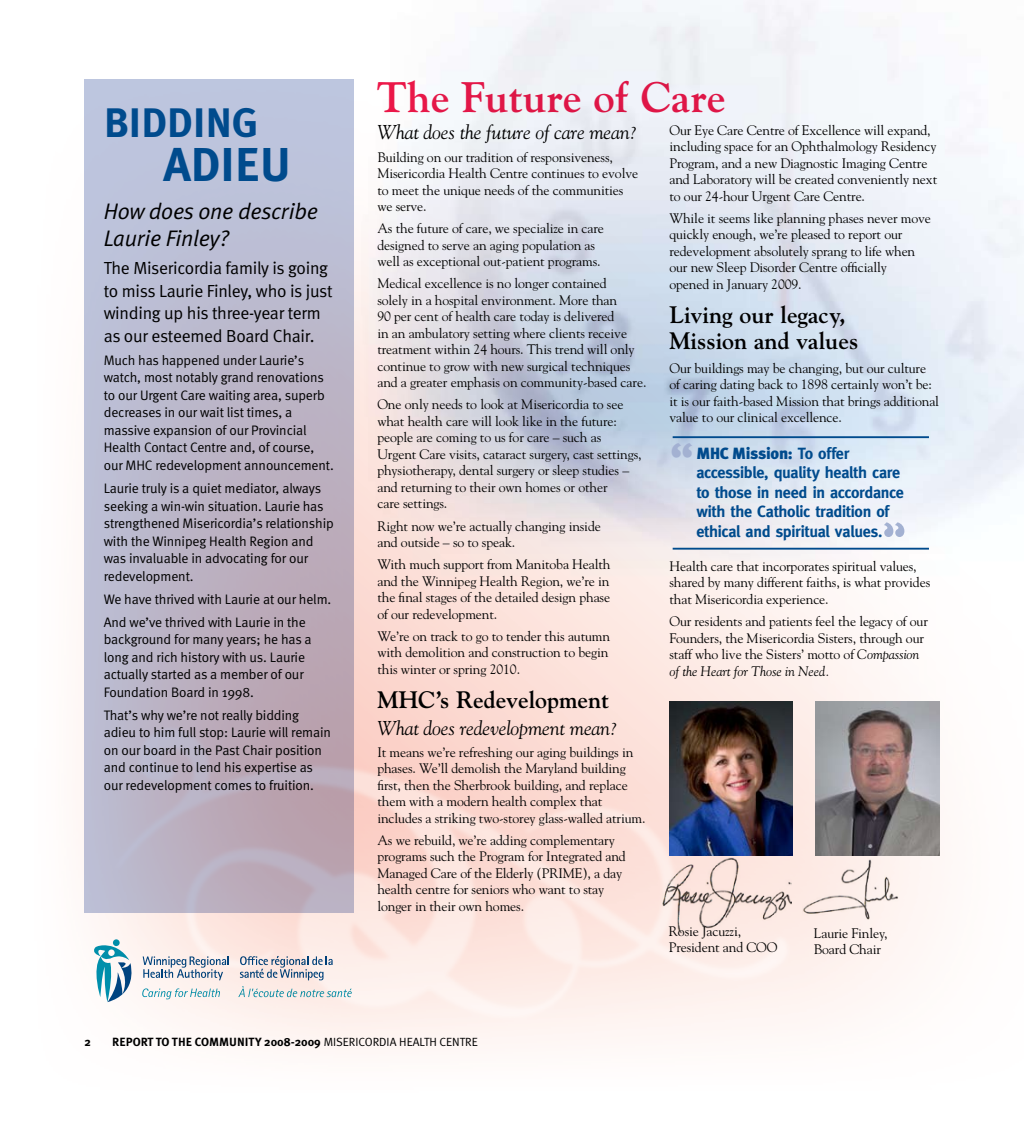
<style>
.page{position:relative;width:1024px;height:1125px;background:#fff}
.page>*{position:absolute;margin:0;border:0;box-sizing:border-box;transform-origin:0 0}
.t1{font:700 48.75px "Meta";color:#a3b1d2}
.t2{font:700 47.5px "Meta Plus";letter-spacing:-.01em;color:#004b8d}
.t3{font:700 42.5px "Goudy";color:#ed1849}
.t4{font:700 41.25px "Meta Plus";letter-spacing:-.01em;color:#004b8d}
.t5{font:700 23.75px/26.2px "Goudy";color:#000}
.t6{font:italic 22.5px/27px "Meta Normal";letter-spacing:-.01em;color:#000}
.t7{font:italic 20px "Goudy";letter-spacing:-.01em;color:#000}
.t8{font:17.5px/22.5px "Meta Normal";letter-spacing:-.015em;color:#000}
.t9{font:700 16.25px/19.5px "Meta";letter-spacing:-.02em;color:#004b8d}
.t10{font:13.75px/16.5px "Goudy";letter-spacing:-.01em;color:#000}
.t11{font:13.75px/17.5px "Meta Normal";letter-spacing:-.01em;color:#000}
.t12{font:700 11.88px "Meta Plus";color:#000}
.t13{font:11.88px "Meta Normal";color:#000}
.s1{font-weight:900}
.s2{font-style:italic}
.s3{font-family:"Meta Normal";font-weight:400}
</style>
<div class="page">
<img style="left:80px;top:79px;width:860px;height:972px">
<div style="left:85px;top:923px;width:273px;height:94px;background:linear-gradient(to right,#fef7f5,#fde7e0)"></div>
<svg style="left:143px;top:956px;width:86px;height:24px;background:#bec4cf"></svg>
<svg style="left:240px;top:956px;width:93px;height:24px;background:#c1c1ca"></svg>
<svg style="left:113px;top:939px;width:7px;height:7px"></svg>
<svg style="left:90px;top:945px;width:46px;height:58px"></svg>
<svg style="left:142px;top:988px;width:78px;height:11px"></svg>
<svg style="left:238px;top:986px;width:114px;height:13px"></svg>
<img style="left:803px;top:850px;width:121px;height:69px">
<img style="left:658px;top:858px;width:134px;height:86px">
<img style="left:354px;top:0;width:670px;height:594px">
<img style="left:815px;top:702px;width:124px;height:153px">
<img style="left:669px;top:701px;width:123px;height:154px">
<hr style="left:672px;top:436px;width:257px;height:2px;background:#004b8d">
<hr style="left:672px;top:548px;width:257px;height:2px;background:#004b8d">
<svg style="left:884px;top:522px;width:20px;height:15px"></svg>
<h3 class="t4" style="left:104px;top:99px;width:156px">BIDDING</h3>
<h2 class="t2" style="left:163px;top:137px;width:129px">ADIEU</h2>
<h3 class="t6" style="left:104px;top:198px;width:216px">How does one describe<br>Laurie Finley?</h3>
<p class="t8" style="left:104px;top:257px;width:230px">The Misericordia family is going to miss Laurie Finley, who is just winding up his three-year term as our esteemed Board Chair.</p>
<p class="t11" style="left:104px;top:351px;width:232px">Much has happened under Laurie’s watch, most notably grand renovations to our Urgent Care waiting area, superb decreases in our wait list times, a massive expansion of our Provincial Health Contact Centre and, of course, our MHC redevelopment announcement.</p>
<p class="t11" style="left:104px;top:479px;width:232px">Laurie truly is a quiet mediator, always seeking a win-win situation. Laurie has strengthened Misericordia’s relationship with the Winnipeg Health Region and was invaluable in advocating for our redevelopment.</p>
<p class="t11" style="left:104px;top:587px;width:229px;line-height:23.1px">We have thrived with Laurie at our helm.<br>And we’ve thrived with Laurie in the</p>
<p class="t11" style="left:104px;top:631px;width:209px">background for many years; he has a long and rich history with us. Laurie actually started as a member of our<br>Foundation Board in 1998.</p>
<p class="t11" style="left:104px;top:706px;width:229px">That’s why we’re not really bidding adieu to him full stop: Laurie will remain on our board in the Past Chair position and continue to lend his expertise as our redevelopment comes to fruition.</p>
<h3 class="t3" style="left:376px;top:71px;width:351px">The Future of Care</h3>
<h3 class="t7" style="left:377px;top:120px;width:261px">What does the future of care mean?</h3>
<p class="t10" style="left:377px;top:148px;width:262px">Building on our tradition of responsiveness, Misericordia Health Centre continues to evolve to meet the unique needs of the communities we serve.</p>
<p class="t10" style="left:377px;top:220px;width:228px">As the future of care, we specialize in care designed to serve an aging population as well as exceptional out-patient programs.</p>
<p class="t10" style="left:377px;top:275px;width:270px">Medical excellence is no longer contained<br>solely in a hospital environment. More than<br>90 per cent of health care today is delivered<br>in an ambulatory setting where clients receive treatment within 24 hours. This trend will only continue to grow with new surgical techniques and a greater emphasis on community-based care.</p>
<p class="t10" style="left:377px;top:396px;width:266px">One only needs to look at Misericordia to see what health care will look like in the future: people are coming to us for care – such as Urgent Care visits, cataract surgery, cast settings, physiotherapy, dental surgery or sleep studies – and returning to their own homes or other<br>care settings.</p>
<p class="t10" style="left:377px;top:517px;width:225px">Right now we’re actually changing inside and outside – so to speak.</p>
<p class="t10" style="left:377px;top:556px;width:235px;text-align:justify">With much support from Manitoba Health and the Winnipeg Health Region, we’re in the final stages of the detailed design phase of our redevelopment.</p>
<p class="t10" style="left:377px;top:627px;width:234px">We’re on track to go to tender this autumn with demolition and construction to begin this winter or spring 2010.</p>
<h3 class="t5" style="left:377px;top:686px;width:233px">MHC’s Redevelopment</h3>
<h3 class="t7" style="left:377px;top:716px;width:242px">What does redevelopment mean?</h3>
<p class="t10" style="left:377px;top:743px;width:270px">It means we’re refreshing our aging buildings in phases. We’ll demolish the Maryland building first, then the Sherbrook building, and replace them with a modern health complex that includes a striking two-storey glass-walled atrium.</p>
<p class="t10" style="left:377px;top:831px;width:250px">As we rebuild, we’re adding complementary programs such the Program for Integrated and Managed Care of the Elderly (PRIME), a day health centre for seniors who want to stay longer in their own homes.</p>
<p class="t10" style="left:669px;top:121px;width:269px">Our Eye Care Centre of Excellence will expand, including space for an Ophthalmology Residency Program, and a new Diagnostic Imaging Centre and Laboratory will be created conveniently next to our 24-hour Urgent Care Centre.</p>
<p class="t10" style="left:669px;top:209px;width:263px">While it seems like planning phases never move quickly enough, we’re pleased to report our redevelopment absolutely sprang to life when our new Sleep Disorder Centre officially<br>opened in January 2009.</p>
<h3 class="t5" style="left:669px;top:301px;width:190px">Living our legacy,<br>Mission and values</h3>
<p class="t10" style="left:669px;top:360px;width:271px">Our buildings may be changing, but our culture of caring dating back to 1898 certainly won’t be: it is our faith-based Mission that brings additional value to our clinical excellence.</p>
<h1 class="t1" style="left:670px;top:432px;width:25px">“</h1>
<p class="t9" style="left:696px;top:443px;width:209px"><span class="s1">MHC Mission:</span> To offer accessible, quality health care to those in need in accordance with the Catholic tradition of ethical and spiritual values.</p>
<p class="t10" style="left:669px;top:558px;width:262px">Health care that incorporates spiritual values, shared by many different faiths, is what provides that Misericordia experience.</p>
<p class="t10" style="left:669px;top:613px;width:260px">Our residents and patients feel the legacy of our Founders, the Misericordia Sisters, through our staff who live the Sisters’ motto of <span class="s2">Compassion of the Heart for Those in Need.</span></p>
<p class="t10" style="left:669px;top:922px;width:110px">Rosie Jacuzzi,<br>President and COO</p>
<p class="t10" style="left:814px;top:924px;width:75px">Laurie Finley,<br>Board Chair</p>
<p class="t12" style="left:84px;top:1035px;width:8px">2</p>
<p class="t12" style="left:112px;top:1035px;width:268px">REPORT TO THE COMMUNITY 2008-2009 <span class="s3">Mis ericordia</span></p>
<p class="t13" style="left:399px;top:1035px;width:21px">Health</p>
<p class="t13" style="left:440px;top:1035px;width:40px">Centre</p>
</div>
